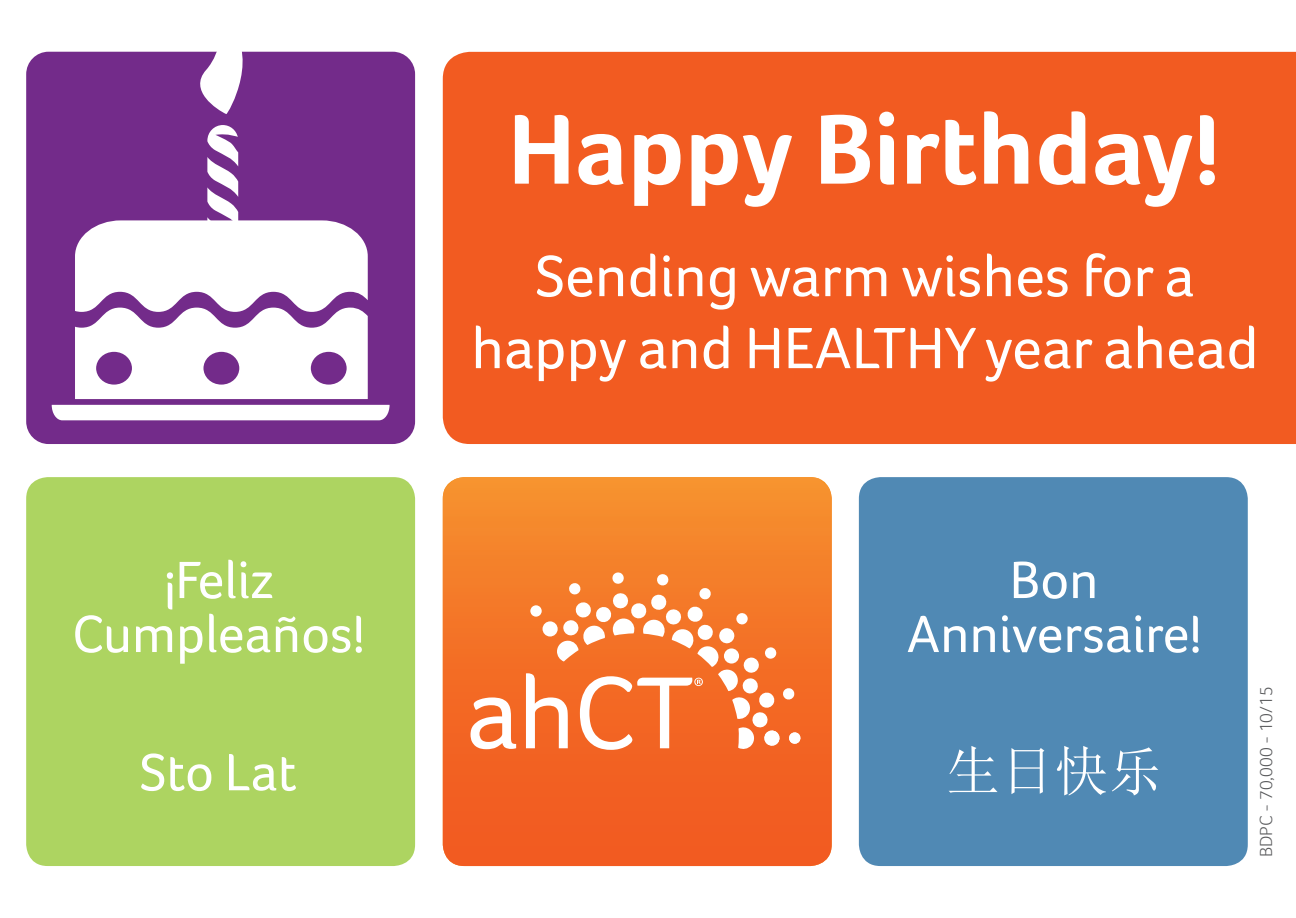
<style>
.page{position:relative;width:1296px;height:918px;background:#fff}
.page>*{position:absolute;margin:0;border:0;box-sizing:border-box;transform-origin:0 0}
.Body{font:700 102px "Foco";color:#fff}
.Body-2{font:60px/72px "Foco";color:#fff;text-align:center}
.Body-3{font:54px/54px "Foco";color:#fff;text-align:center}
.Body-4{font:54px "Sim Sun";color:#fff}
.t1{font:300 18px "Foco";color:#57585a}
</style>
<div class="page">
<div style="left:26px;top:477px;width:389px;height:389px;background:#add461;border-radius:22px"></div>
<div style="left:859px;top:477px;width:389px;height:389px;background:#5089b4;border-radius:22px"></div>
<div style="left:443px;top:52px;width:853px;height:392px;background:#f25b21"></div>
<div style="left:26px;top:52px;width:389px;height:392px;background:#732b8a;border-radius:22px"></div>
<svg style="left:75px;top:125px;width:293px;height:274px"></svg>
<svg style="left:188px;top:51px;width:76px;height:63px"></svg>
<div style="left:52px;top:405px;width:338px;height:15px;background:#fff"></div>
<svg style="left:443px;top:477px;width:389px;height:389px;background:#f37227"></svg>
<svg style="left:471px;top:697px;width:45px;height:52px"></svg>
<svg style="left:526px;top:572px;width:275px;height:178px"></svg>
<p class="Body-3" style="left:72px;top:552px;width:294px">¡Feliz<br>Cumpleaños!</p>
<p class="Body-3" style="left:140px;top:745px;width:159px">Sto Lat</p>
<p class="Body" style="left:508px;top:89px;width:715px">Happy Birthday!</p>
<p class="Body-2" style="left:471px;top:239px;width:789px">Sending warm wishes for a happy and HEALTHY year ahead</p>
<p class="Body-3" style="left:907px;top:552px;width:297px">Bon<br>Anniversaire!</p>
<p class="Body-4" style="left:946px;top:744px;width:217px">生日快乐</p>
<p class="t1" style="left:1256px;top:857px;width:172px;rotate:-90deg">BDPC - 70,000 - 10/15</p>
</div>
